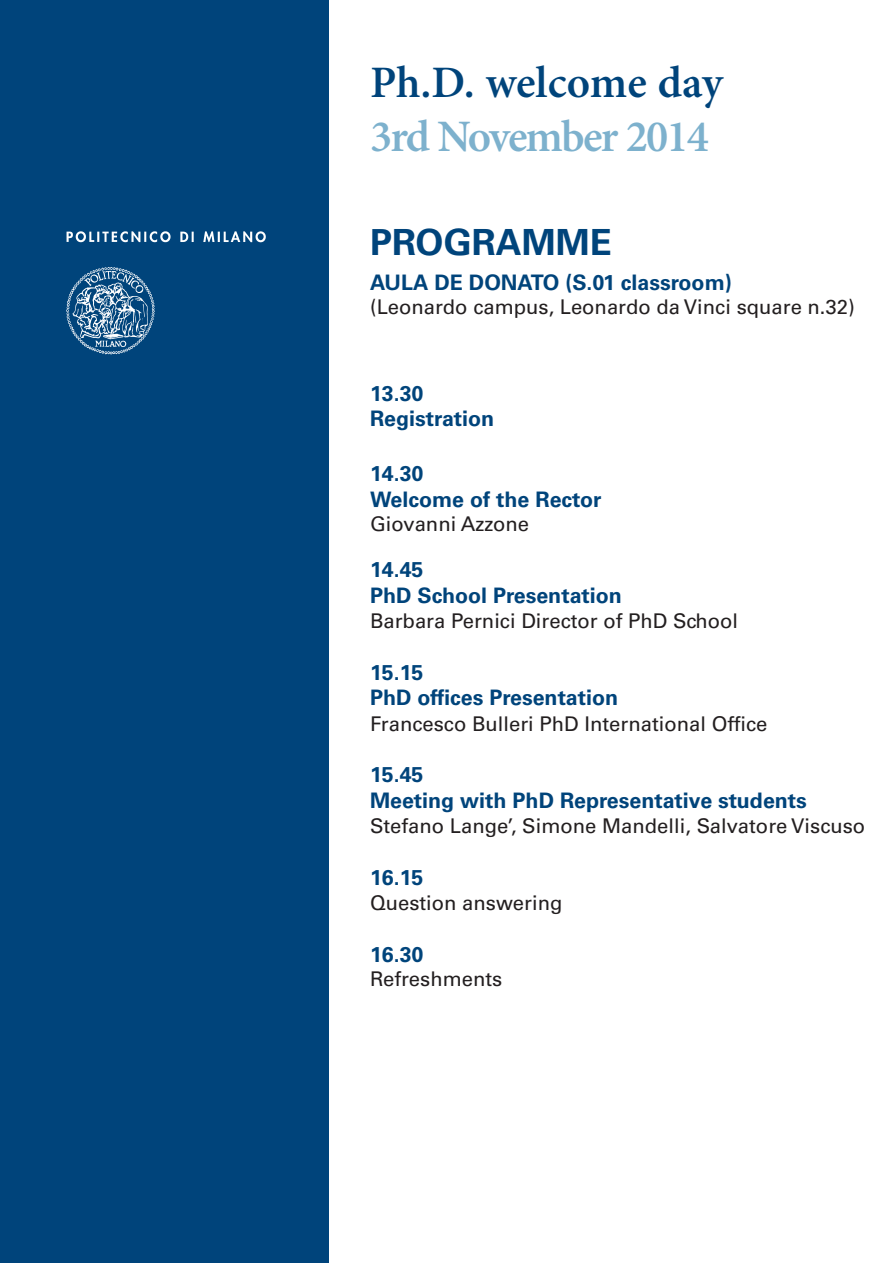
<style>
.page{position:relative;width:893px;height:1263px;background:#fff}
.page>*{position:absolute;margin:0;border:0;box-sizing:border-box;transform-origin:0 0}
.t1{font:600 45px "Minion Pro";letter-spacing:-.005em;color:#00447b}
.t2{font:600 45px "Minion Pro";letter-spacing:-.045em;color:#7db1cd}
.t3{font:700 36px "Univers LT Std";color:#00447b}
.t4{font:700 21.38px/25.7px "Univers LT Std";color:#00447b}
.t5{font:20.25px "Univers LT Std";color:#231f20}
</style>
<div class="page">
<div style="left:0;top:0;width:329px;height:1263px;background:#00447b"></div>
<img style="left:66px;top:231px;width:200px;height:124px">
<h1 class="t1" style="left:370px;top:51px;width:354px">Ph.D. welcome day</h1>
<h1 class="t2" style="left:370px;top:106px;width:341px">3rd November 2014</h1>
<h2 class="t3" style="left:370px;top:221px;width:243px">PROGRAMME</h2>
<p class="t4" style="left:370px;top:270px;width:363px">AULA DE DONATO (S.01 classroom)</p>
<p class="t5" style="left:370px;top:295px;width:486px">(Leonardo campus, Leonardo da Vinci square n.32)</p>
<p class="t4" style="left:370px;top:380px;width:126px">13.30<br>Registration</p>
<p class="t4" style="left:370px;top:461px;width:233px">14.30<br>Welcome of the Rector</p>
<p class="t5" style="left:370px;top:512px;width:161px">Giovanni Azzone</p>
<p class="t4" style="left:370px;top:557px;width:253px">14.45<br>PhD School Presentation</p>
<p class="t5" style="left:370px;top:609px;width:370px">Barbara Pernici Director of PhD School</p>
<p class="t4" style="left:370px;top:659px;width:250px">15.15<br>PhD offices Presentation</p>
<p class="t5" style="left:370px;top:712px;width:399px">Francesco Bulleri PhD International Office</p>
<p class="t4" style="left:370px;top:762px;width:438px">15.45<br>Meeting with PhD Representative students</p>
<p class="t5" style="left:370px;top:814px;width:497px">Stefano Lange’, Simone Mandelli, Salvatore Viscuso</p>
<p class="t4" style="left:370px;top:865px;width:55px">16.15</p>
<p class="t5" style="left:370px;top:891px;width:194px">Question answering</p>
<p class="t4" style="left:370px;top:941px;width:55px">16.30</p>
<p class="t5" style="left:370px;top:967px;width:134px">Refreshments</p>
</div>
